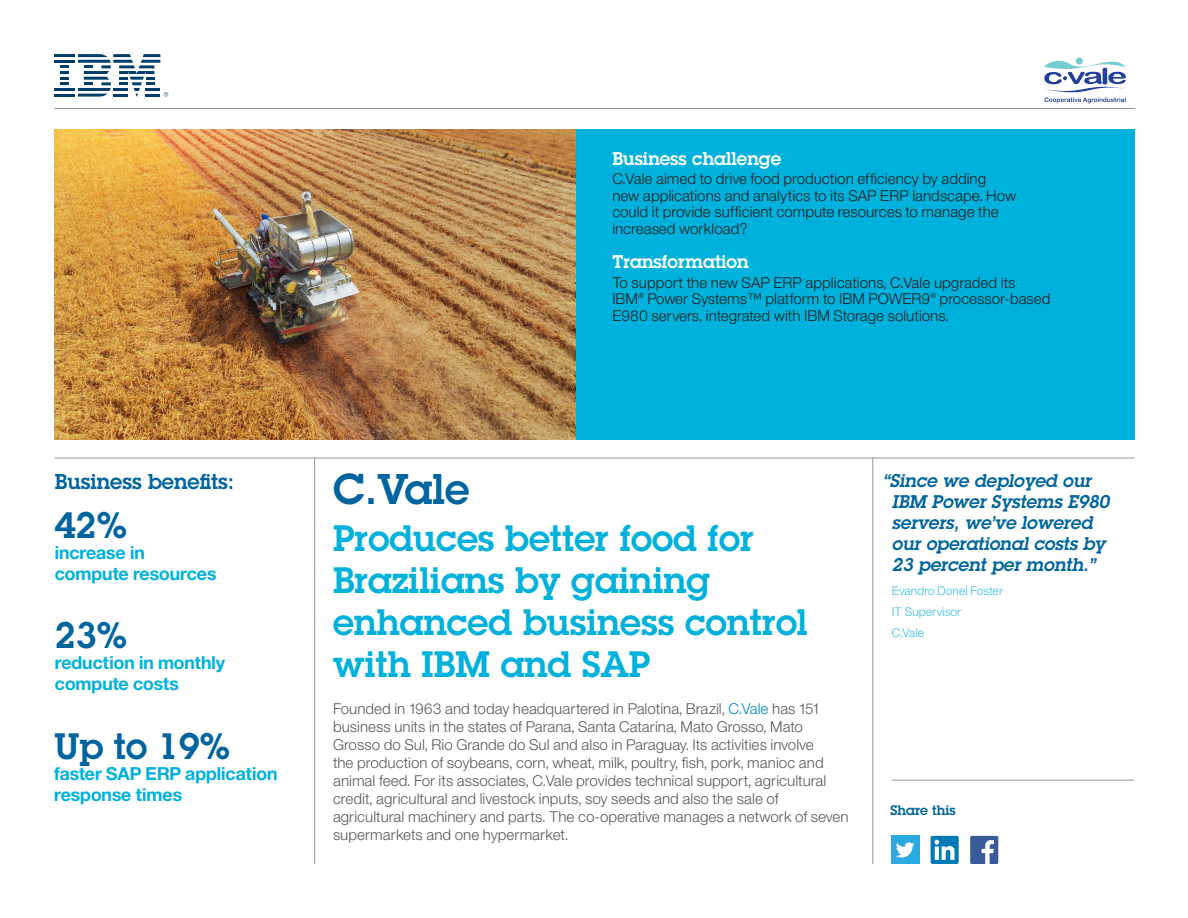
<style>
.page{position:relative;width:1188px;height:918px;background:#fff}
.page>*{position:absolute;margin:0;border:0;box-sizing:border-box;transform-origin:0 0}
.Title_-_Color_A{font:600 42px "Lubalin Graph Std";color:#00649e}
.Subtitle-Color_B{font:600 36px/42px "Lubalin Graph Std";color:#00b1dc}
.Benefits_First_Line{font:600 36px "Lubalin Graph Std";color:#00649e}
.Sidebar_-_head_-_Col{font:600 21px "Lubalin Graph Std";color:#00649e}
.t1{font:italic 600 18px/21px "Lubalin Graph Std";color:#00649e}
.Benefits_First_Line-2{font:18px/21px "Helv Neue Boldfor IBM";color:#00b1dc}
.Sidebar_-_head_-_Col-2{font:600 18px "Lubalin Graph Std";color:#fff}
.Intro{font:15px/18px "Helv Neue Lightfor IBM";color:#57585a}
.Business_Challenge_T{font:15px/16.5px "Helv Neue Lightfor IBM";color:#231f20}
.Transformation_Text{font:15px/16.5px "Helv Neue Lightfor IBM";color:#231f20}
.Sidebar_-_head_-__Fo{font:600 13.5px "Lubalin Graph Std";color:#00649e}
.Quote_-_small{font:12px/21px "Helv Neue Lightfor IBM";color:#38bee2}
.s1{color:#008ac0}
</style>
<div class="page">
<img style="left:54px;top:129px;width:522px;height:310px">
<div style="left:576px;top:129px;width:559px;height:310px;background:#00b1dc"></div>
<hr style="left:54px;top:54px;width:21px;height:3px;background:#003e69">
<hr style="left:54px;top:60px;width:21px;height:3px;background:#003e69">
<hr style="left:54px;top:88px;width:21px;height:3px;background:#003e69">
<svg style="left:60px;top:65px;width:9px;height:20px"></svg>
<hr style="left:54px;top:94px;width:21px;height:3px;background:#003e69">
<svg style="left:78px;top:54px;width:90px;height:43px"></svg>
<hr style="left:54px;top:108px;width:1081px;height:1px;background:#939598">
<hr style="left:54px;top:458px;width:1081px;height:1px;background:#939598">
<hr style="left:314px;top:458px;width:1px;height:406px;background:#939598">
<hr style="left:872px;top:458px;width:1px;height:406px;background:#939598">
<hr style="left:892px;top:780px;width:242px;height:1px;background:#939598">
<div style="left:931px;top:836px;width:28px;height:28px;background:#007bb6;border-radius:2px"></div>
<svg style="left:934px;top:840px;width:21px;height:20px"></svg>
<div style="left:891px;top:836px;width:28px;height:28px;background:#2aaae1"></div>
<svg style="left:896px;top:842px;width:18px;height:16px"></svg>
<div style="left:970px;top:836px;width:28px;height:28px;background:#3b5a9a;border-radius:2px"></div>
<svg style="left:982px;top:840px;width:12px;height:24px"></svg>
<svg style="left:1044px;top:57px;width:82px;height:46px"></svg>
<p class="Sidebar_-_head_-_Col-2" style="left:612px;top:146px;width:170px">Business challenge</p>
<p class="Business_Challenge_T" style="left:612px;top:170px;width:405px">C.Vale aimed to drive food production efficiency by adding new applications and analytics to its SAP ERP landscape. How could it provide sufficient compute resources to manage the increased workload?</p>
<p class="Sidebar_-_head_-_Col-2" style="left:612px;top:250px;width:138px">Transformation</p>
<p class="Transformation_Text" style="left:612px;top:274px;width:440px">To support the new SAP ERP applications, C.Vale upgraded its<br>IBM<sup>®</sup> Power Systems™ platform to IBM POWER9<sup>®</sup> processor-based<br>E980 servers, integrated with IBM Storage solutions.</p>
<p class="Sidebar_-_head_-_Col" style="left:55px;top:468px;width:181px">Business benefits:</p>
<p class="Benefits_First_Line" style="left:55px;top:502px;width:74px">42%</p>
<p class="Benefits_First_Line-2" style="left:55px;top:542px;width:163px">increase in compute resources</p>
<p class="Benefits_First_Line" style="left:55px;top:611px;width:74px">23%</p>
<p class="Benefits_First_Line-2" style="left:55px;top:651px;width:172px">reduction in monthly compute costs</p>
<p class="Benefits_First_Line" style="left:54px;top:722px;width:178px">Up to 19%</p>
<p class="Benefits_First_Line-2" style="left:54px;top:762px;width:225px">faster SAP ERP application response times</p>
<p class="Title_-_Color_A" style="left:333px;top:461px;width:138px">C.Vale</p>
<p class="Subtitle-Color_B" style="left:333px;top:516px;width:476px">Produces better food for<br>Brazilians by gaining enhanced business control with IBM and SAP</p>
<p class="Intro" style="left:333px;top:699px;width:517px">Founded in 1963 and today headquartered in Palotina, Brazil, <span class="s1">C.Vale</span> has 151 business units in the states of Parana, Santa Catarina, Mato Grosso, Mato Grosso do Sul, Rio Grande do Sul and also in Paraguay. Its activities involve<br>the production of soybeans, corn, wheat, milk, poultry, fish, pork, manioc and animal feed. For its associates, C.Vale provides technical support, agricultural credit, agricultural and livestock inputs, soy seeds and also the sale of agricultural machinery and parts. The co-operative manages a network of seven supermarkets and one hypermarket.</p>
<p class="t1" style="left:892px;top:470px;width:219px;text-indent:-9px">“Since we deployed our<br>IBM Power Systems E980 servers, we’ve lowered our operational costs by<br>23 percent per month.”</p>
<p class="Quote_-_small" style="left:892px;top:580px;width:112px">Evandro Donel Foster<br>IT Supervisor<br>C.Vale</p>
<p class="Sidebar_-_head_-__Fo" style="left:890px;top:801px;width:67px">Share this</p>
</div>
